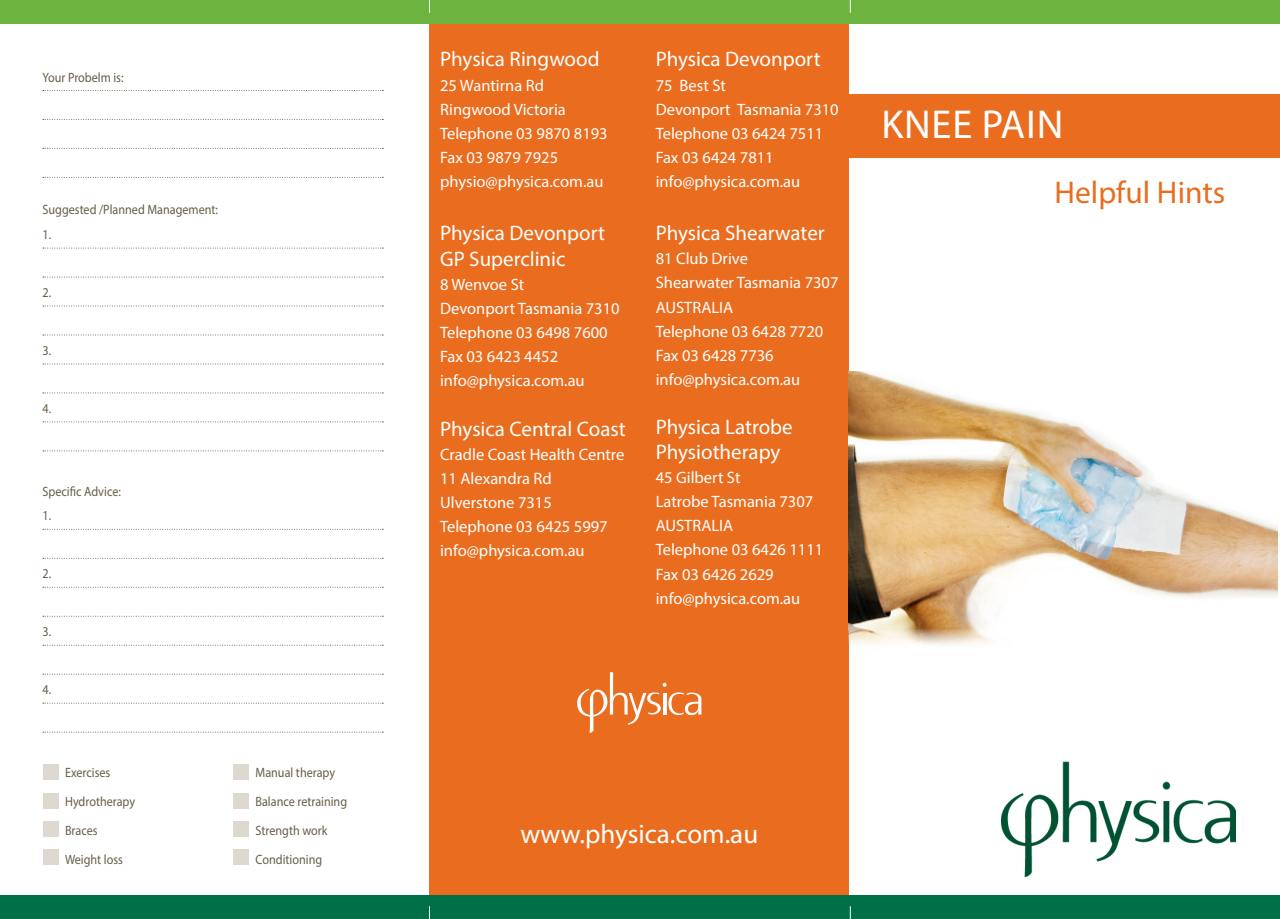
<style>
.page{position:relative;width:1280px;height:919px;background:#fff}
.page>*{position:absolute;margin:0;border:0;box-sizing:border-box;transform-origin:0 0}
.t1{font:40.5px "Myriad Pro";letter-spacing:.02em;color:#fff}
.t2{font:31.5px "Myriad Pro";color:#ea6d1f}
.body{font:27px "Myriad Pro";color:#fff}
.body-2{font:21px/25.2px "Myriad Pro";color:#fff}
.body-3{font:16.5px "Myriad Pro";color:#fff}
.pilates_heading{font:13.5px "Myriad Pro";color:#685d49;scale:.9 1}
</style>
<div class="page">
<div style="left:429px;top:0;width:420px;height:906px;background:#ea6d1f"></div>
<img style="left:848px;top:371px;width:430px;height:274px">
<div style="left:0;top:895px;width:1280px;height:23px;background:#007049"></div>
<div style="left:0;top:0;width:1280px;height:23px;background:#6cb43f"></div>
<svg style="left:429px;top:0;width:1px;height:13px"></svg>
<svg style="left:850px;top:0;width:1px;height:13px"></svg>
<svg style="left:429px;top:906px;width:1px;height:12px"></svg>
<svg style="left:850px;top:906px;width:1px;height:12px"></svg>
<div style="left:843px;top:94px;width:437px;height:63px;background:#ea6d1f"></div>
<img style="left:1001px;top:761px;width:234px;height:115px">
<svg style="left:577px;top:672px;width:124px;height:60px"></svg>
<svg style="left:43px;top:90px;width:340px;height:1px"></svg>
<svg style="left:43px;top:119px;width:340px;height:1px"></svg>
<svg style="left:43px;top:148px;width:340px;height:1px"></svg>
<svg style="left:43px;top:177px;width:340px;height:1px"></svg>
<svg style="left:43px;top:248px;width:340px;height:1px"></svg>
<svg style="left:43px;top:277px;width:340px;height:1px"></svg>
<svg style="left:43px;top:305px;width:340px;height:1px"></svg>
<svg style="left:43px;top:334px;width:340px;height:1px"></svg>
<svg style="left:43px;top:363px;width:340px;height:1px"></svg>
<svg style="left:43px;top:392px;width:340px;height:1px"></svg>
<svg style="left:43px;top:421px;width:340px;height:1px"></svg>
<svg style="left:43px;top:450px;width:340px;height:1px"></svg>
<svg style="left:43px;top:529px;width:340px;height:1px"></svg>
<svg style="left:43px;top:558px;width:340px;height:1px"></svg>
<svg style="left:43px;top:587px;width:340px;height:1px"></svg>
<svg style="left:43px;top:615px;width:340px;height:1px"></svg>
<svg style="left:43px;top:644px;width:340px;height:1px"></svg>
<svg style="left:43px;top:673px;width:340px;height:1px"></svg>
<svg style="left:43px;top:702px;width:340px;height:1px"></svg>
<svg style="left:43px;top:731px;width:340px;height:1px"></svg>
<div style="left:44px;top:764px;width:15px;height:15px;background:#ddd9d1"></div>
<div style="left:44px;top:793px;width:15px;height:15px;background:#ddd9d1"></div>
<div style="left:44px;top:821px;width:15px;height:15px;background:#ddd9d1"></div>
<div style="left:44px;top:849px;width:15px;height:15px;background:#ddd9d1"></div>
<div style="left:234px;top:764px;width:15px;height:15px;background:#ddd9d1"></div>
<div style="left:234px;top:793px;width:15px;height:15px;background:#ddd9d1"></div>
<div style="left:234px;top:821px;width:15px;height:15px;background:#ddd9d1"></div>
<div style="left:234px;top:849px;width:15px;height:15px;background:#ddd9d1"></div>
<p class="pilates_heading" style="left:43px;top:69px;width:92px">Your Probelm is:</p>
<p class="pilates_heading" style="left:43px;top:201px;width:197px">Suggested /Planned Management:</p>
<p class="pilates_heading" style="left:43px;top:226px;width:11px">1.</p>
<p class="pilates_heading" style="left:43px;top:284px;width:11px">2.</p>
<p class="pilates_heading" style="left:43px;top:342px;width:11px">3.</p>
<p class="pilates_heading" style="left:43px;top:400px;width:11px">4.</p>
<p class="pilates_heading" style="left:43px;top:483px;width:89px">Specific Advice:</p>
<p class="pilates_heading" style="left:43px;top:507px;width:11px">1.</p>
<p class="pilates_heading" style="left:43px;top:565px;width:11px">2.</p>
<p class="pilates_heading" style="left:43px;top:623px;width:11px">3.</p>
<p class="pilates_heading" style="left:43px;top:681px;width:11px">4.</p>
<p class="pilates_heading" style="left:65px;top:764px;width:52px">Exercises</p>
<p class="pilates_heading" style="left:256px;top:764px;width:90px">Manual therapy</p>
<p class="pilates_heading" style="left:65px;top:793px;width:79px">Hydrotherapy</p>
<p class="pilates_heading" style="left:256px;top:793px;width:103px">Balance retraining</p>
<p class="pilates_heading" style="left:65px;top:822px;width:38px">Braces</p>
<p class="pilates_heading" style="left:256px;top:822px;width:82px">Strength work</p>
<p class="pilates_heading" style="left:65px;top:850px;width:66px">Weight loss</p>
<p class="pilates_heading" style="left:256px;top:850px;width:76px">Conditioning</p>
<p class="body-2" style="left:440px;top:46px;width:161px">Physica Ringwood</p>
<p class="body-3" style="left:440px;top:75px;width:105px">25 Wantirna Rd</p>
<p class="body-3" style="left:440px;top:99px;width:127px">Ringwood Victoria</p>
<p class="body-3" style="left:440px;top:123px;width:169px">Telephone 03 9870 8193</p>
<p class="body-3" style="left:440px;top:147px;width:120px">Fax 03 9879 7925</p>
<p class="body-3" style="left:440px;top:171px;width:165px">physio@physica.com.au</p>
<p class="body-2" style="left:440px;top:220px;width:166px">Physica Devonport<br>GP Superclinic</p>
<p class="body-3" style="left:440px;top:274px;width:86px">8 Wenvoe St</p>
<p class="body-3" style="left:440px;top:298px;width:181px">Devonport Tasmania 7310</p>
<p class="body-3" style="left:440px;top:322px;width:169px">Telephone 03 6498 7600</p>
<p class="body-3" style="left:440px;top:346px;width:120px">Fax 03 6423 4452</p>
<p class="body-3" style="left:440px;top:370px;width:146px">info@physica.com.au</p>
<p class="body-2" style="left:440px;top:416px;width:187px">Physica Central Coast</p>
<p class="body-3" style="left:440px;top:444px;width:186px">Cradle Coast Health Centre</p>
<p class="body-3" style="left:440px;top:468px;width:113px">11 Alexandra Rd</p>
<p class="body-3" style="left:440px;top:492px;width:113px">Ulverstone 7315</p>
<p class="body-3" style="left:440px;top:516px;width:169px">Telephone 03 6425 5997</p>
<p class="body-3" style="left:440px;top:540px;width:146px">info@physica.com.au</p>
<p class="body-2" style="left:656px;top:46px;width:166px">Physica Devonport</p>
<p class="body-3" style="left:656px;top:75px;width:72px">75 Best St</p>
<p class="body-3" style="left:656px;top:99px;width:185px">Devonport Tasmania 7310</p>
<p class="body-3" style="left:656px;top:123px;width:169px">Telephone 03 6424 7511</p>
<p class="body-3" style="left:656px;top:147px;width:120px">Fax 03 6424 7811</p>
<p class="body-3" style="left:656px;top:171px;width:146px">info@physica.com.au</p>
<p class="body-2" style="left:656px;top:220px;width:171px">Physica Shearwater</p>
<p class="body-3" style="left:656px;top:249px;width:94px">81 Club Drive</p>
<p class="body-3" style="left:656px;top:273px;width:184px">Shearwater Tasmania 7307</p>
<p class="body-3" style="left:656px;top:297px;width:79px">AUSTRALIA</p>
<p class="body-3" style="left:656px;top:321px;width:169px">Telephone 03 6428 7720</p>
<p class="body-3" style="left:656px;top:345px;width:120px">Fax 03 6428 7736</p>
<p class="body-3" style="left:656px;top:369px;width:146px">info@physica.com.au</p>
<p class="body-2" style="left:656px;top:414px;width:138px">Physica Latrobe<br>Physiotherapy</p>
<p class="body-3" style="left:656px;top:467px;width:86px">45 Gilbert St</p>
<p class="body-3" style="left:656px;top:491px;width:159px">Latrobe Tasmania 7307</p>
<p class="body-3" style="left:656px;top:515px;width:79px">AUSTRALIA</p>
<p class="body-3" style="left:656px;top:539px;width:169px">Telephone 03 6426 1111</p>
<p class="body-3" style="left:656px;top:563px;width:120px">Fax 03 6426 2629</p>
<p class="body-3" style="left:656px;top:588px;width:146px">info@physica.com.au</p>
<p class="t1" style="left:881px;top:100px;width:183px">KNEE PAIN</p>
<p class="t2" style="left:1054px;top:173px;width:172px">Helpful Hints</p>
<p class="body" style="left:520px;top:817px;width:239px">www.physica.com.au</p>
</div>
